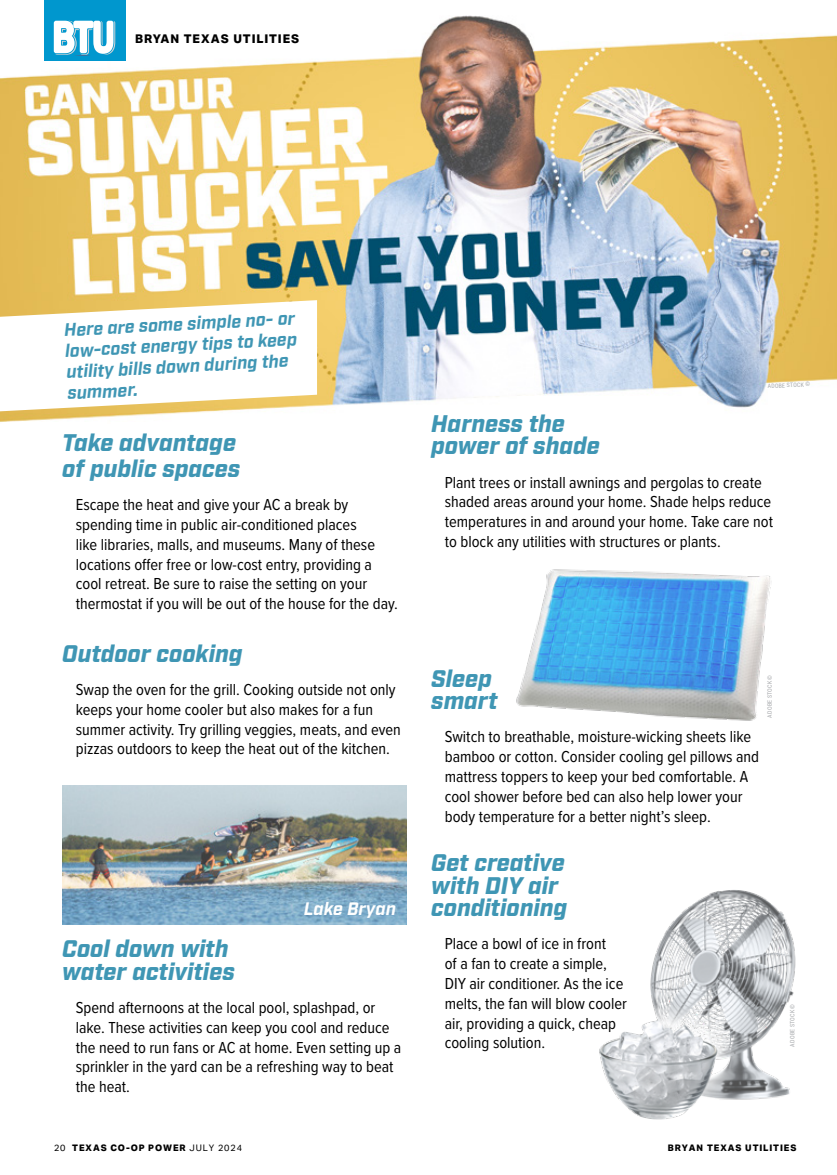
<style>
.page{position:relative;width:837px;height:1175px;background:#fff}
.page>*{position:absolute;margin:0;border:0;box-sizing:border-box;transform-origin:0 0}
.t1{font:italic 900 24px/22.5px "Industry";color:#3f96b4}
.t2{font:italic 700 18px/21px "Industry";color:#3f96b4}
.t3{font:italic 700 18px "Industry";color:#fff}
.t4{font:16.5px/19.8px "Proxima Nova Cond";color:#000}
.t5{font:800 12px "Aktiv Grotesk";letter-spacing:.075em;color:#000}
.t6{font:800 9px "Aktiv Grotesk";letter-spacing:.1em;color:#000}
.t7{font:6px "Roboto Condensed";letter-spacing:.035em;color:#a7a9ac}
.s1{font-weight:400}
</style>
<div class="page">
<img style="left:599px;top:890px;width:197px;height:230px">
<img style="left:516px;top:569px;width:256px;height:152px">
<img style="left:0;top:0;width:837px;height:422px">
<div style="left:44px;top:0;width:81px;height:60px;background:#0097ce"></div>
<svg style="left:54px;top:21px;width:61px;height:34px"></svg>
<svg style="left:0;top:300px;width:317px;height:111px"></svg>
<img style="left:62px;top:785px;width:345px;height:139px">
<p class="t5" style="left:135px;top:32px;width:165px">BRYAN TEXAS UTILITIES</p>
<p class="t2" style="left:64px;top:320px;width:233px;rotate:-3deg">Here are some simple no- or low-cost energy tips to keep utility bills down during the summer.</p>
<h1 class="t1" style="left:62px;top:431px;width:179px;line-height:25.5px">Take advantage of public spaces</h1>
<p class="t4" style="left:76px;top:494px;width:324px">Escape the heat and give your AC a break by spending time in public air-conditioned places<br>like libraries, malls, and museums. Many of these locations offer free or low-cost entry, providing a cool retreat. Be sure to raise the setting on your thermostat if you will be out of the house for the day.</p>
<h1 class="t1" style="left:62px;top:643px;width:182px">Outdoor cooking</h1>
<p class="t4" style="left:76px;top:679px;width:327px">Swap the oven for the grill. Cooking outside not only keeps your home cooler but also makes for a fun summer activity. Try grilling veggies, meats, and even pizzas outdoors to keep the heat out of the kitchen.</p>
<p class="t3" style="left:304px;top:897px;width:94px">Lake Bryan</p>
<h1 class="t1" style="left:62px;top:938px;width:174px">Cool down with water activities</h1>
<p class="t4" style="left:76px;top:996px;width:327px">Spend afternoons at the local pool, splashpad, or lake. These activities can keep you cool and reduce the need to run fans or AC at home. Even setting up a sprinkler in the yard can be a refreshing way to beat the heat.</p>
<p class="t7" style="left:767px;top:382px;width:44px;rotate:-3deg">ADOBE STOCK ©</p>
<h1 class="t1" style="left:431px;top:413px;width:170px">Harness the power of shade</h1>
<p class="t4" style="left:445px;top:471px;width:330px">Plant trees or install awnings and pergolas to create shaded areas around your home. Shade helps reduce temperatures in and around your home. Take care not to block any utilities with structures or plants.</p>
<h1 class="t1" style="left:431px;top:668px;width:68px">Sleep smart</h1>
<p class="t4" style="left:445px;top:726px;width:316px">Switch to breathable, moisture-wicking sheets like bamboo or cotton. Consider cooling gel pillows and mattress toppers to keep your bed comfortable. A cool shower before bed can also help lower your body temperature for a better night’s sleep.</p>
<h1 class="t1" style="left:431px;top:852px;width:138px">Get creative with DIY air conditioning</h1>
<p class="t4" style="left:445px;top:933px;width:184px">Place a bowl of ice in front<br>of a fan to create a simple,<br>DIY air conditioner. As the ice melts, the fan will blow cooler air, providing a quick, cheap cooling solution.</p>
<p class="t7" style="left:766px;top:717px;width:44px;rotate:-90deg">ADOBE STOCK ©</p>
<p class="t7" style="left:788px;top:1046px;width:44px;rotate:-90deg">ADOBE STOCK ©</p>
<p class="t6" style="left:54px;top:1143px;width:190px"><span class="s1">20</span> TEXAS CO-OP POWER <span class="s1">JULY 2024</span></p>
<p class="t6" style="left:668px;top:1143px;width:130px">BRYAN TEXAS UTILITIES</p>
</div>
